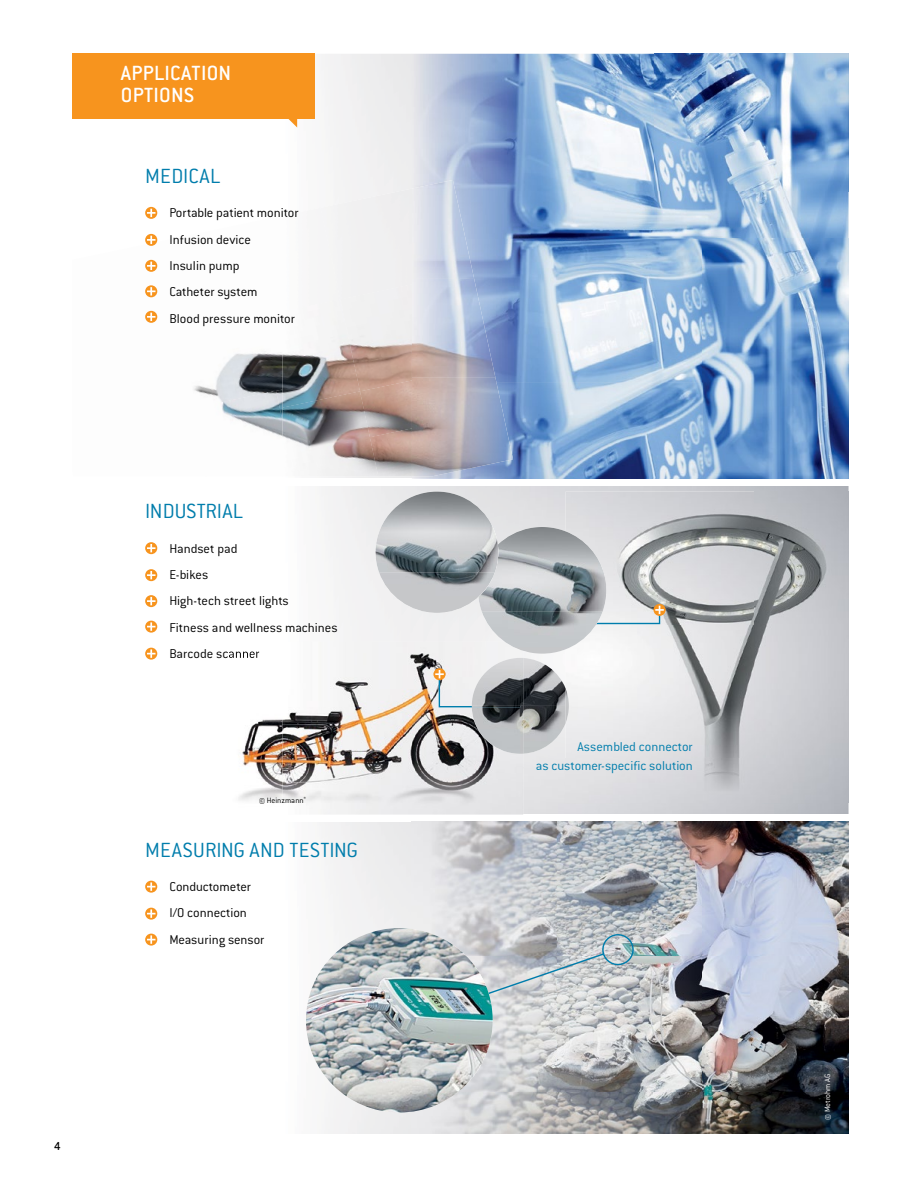
<style>
.page{position:relative;width:918px;height:1188px;background:#fff}
.page>*{position:absolute;margin:0;border:0;box-sizing:border-box;transform-origin:0 0}
.t1{font:300 22.5px "Conduit ITC Pro";letter-spacing:.01em;color:#007dac}
.t2{font:500 22.5px/22.5px "Conduit ITC Pro";letter-spacing:.01em;color:#fff}
.t3{font:300 14.1px/26.2px "Conduit ITC Pro";letter-spacing:-.005em;color:#000}
.t4{font:300 14.1px/18.3px "Conduit ITC Pro";letter-spacing:-.005em;color:#007dac;text-align:right}
.t5{font:500 12.75px "Conduit ITC Pro";color:#000}
.t6{font:300 8.55px "Conduit ITC Pro";color:#fff}
.t7{font:300 8.4px "Conduit ITC Pro";letter-spacing:.005em;color:#000}
</style>
<div class="page">
<img style="left:319px;top:822px;width:530px;height:312px">
<svg style="left:145px;top:542px;width:12px;height:12px"></svg>
<svg style="left:147px;top:544px;width:8px;height:8px"></svg>
<svg style="left:145px;top:569px;width:12px;height:12px"></svg>
<svg style="left:147px;top:571px;width:8px;height:8px"></svg>
<svg style="left:145px;top:595px;width:12px;height:12px"></svg>
<svg style="left:147px;top:597px;width:8px;height:8px"></svg>
<svg style="left:145px;top:881px;width:12px;height:12px"></svg>
<svg style="left:147px;top:882px;width:8px;height:9px"></svg>
<svg style="left:145px;top:908px;width:12px;height:12px"></svg>
<svg style="left:147px;top:909px;width:8px;height:9px"></svg>
<svg style="left:145px;top:934px;width:12px;height:12px"></svg>
<svg style="left:147px;top:935px;width:8px;height:9px"></svg>
<svg style="left:145px;top:621px;width:12px;height:12px"></svg>
<svg style="left:147px;top:622px;width:8px;height:9px"></svg>
<svg style="left:145px;top:648px;width:12px;height:12px"></svg>
<svg style="left:147px;top:649px;width:8px;height:9px"></svg>
<img style="left:412px;top:54px;width:437px;height:137px">
<img style="left:474px;top:191px;width:375px;height:48px">
<img style="left:474px;top:239px;width:229px;height:144px">
<img style="left:703px;top:239px;width:146px;height:240px">
<img style="left:461px;top:383px;width:242px;height:96px">
<img style="left:412px;top:476px;width:49px;height:3px">
<div style="left:72px;top:54px;width:243px;height:65px;background:#f7941e"></div>
<svg style="left:288px;top:119px;width:9px;height:9px"></svg>
<img style="left:566px;top:492px;width:283px;height:311px">
<img style="left:306px;top:928px;width:187px;height:185px">
<img style="left:399px;top:934px;width:235px;height:92px">
<svg style="left:653px;top:604px;width:13px;height:12px"></svg>
<svg style="left:603px;top:606px;width:61px;height:18px"></svg>
<img style="left:145px;top:242px;width:11px;height:81px">
<img style="left:193px;top:353px;width:90px;height:38px">
<img style="left:196px;top:391px;width:174px;height:85px">
<img style="left:276px;top:389px;width:7px;height:33px">
<div style="left:320px;top:189px;width:92px;height:110px;background:#f1f0f1"></div>
<img style="left:283px;top:299px;width:77px;height:109px">
<img style="left:340px;top:284px;width:72px;height:107px">
<img style="left:360px;top:380px;width:52px;height:57px">
<img style="left:370px;top:428px;width:42px;height:48px">
<img style="left:412px;top:377px;width:101px;height:99px">
<img style="left:412px;top:279px;width:83px;height:99px">
<img style="left:412px;top:180px;width:62px;height:99px">
<svg style="left:145px;top:207px;width:12px;height:12px"></svg>
<svg style="left:147px;top:209px;width:8px;height:8px"></svg>
<svg style="left:145px;top:234px;width:12px;height:12px"></svg>
<svg style="left:147px;top:236px;width:8px;height:8px"></svg>
<svg style="left:145px;top:260px;width:12px;height:12px"></svg>
<svg style="left:147px;top:262px;width:8px;height:8px"></svg>
<svg style="left:145px;top:285px;width:12px;height:12px"></svg>
<svg style="left:147px;top:287px;width:8px;height:9px"></svg>
<svg style="left:145px;top:311px;width:12px;height:12px"></svg>
<svg style="left:147px;top:313px;width:8px;height:8px"></svg>
<img style="left:238px;top:642px;width:285px;height:173px">
<img style="left:227px;top:649px;width:32px;height:9px">
<svg style="left:433px;top:668px;width:13px;height:12px"></svg>
<svg style="left:435px;top:670px;width:37px;height:37px"></svg>
<svg style="left:478px;top:527px;width:128px;height:127px;background:#9ea5a9"></svg>
<svg style="left:531px;top:527px;width:12px;height:1px"></svg>
<img style="left:482px;top:611px;width:121px;height:43px">
<img style="left:376px;top:492px;width:122px;height:81px">
<img style="left:379px;top:572px;width:116px;height:41px">
<img style="left:523px;top:658px;width:43px;height:96px">
<img style="left:566px;top:688px;width:3px;height:35px">
<img style="left:472px;top:658px;width:51px;height:48px">
<img style="left:472px;top:706px;width:48px;height:47px">
<h1 class="t2" style="left:121px;top:62px;width:112px">APPLICATION<br>OPTIONS</h1>
<h1 class="t1" style="left:145px;top:164px;width:77px">MEDICAL</h1>
<p class="t3" style="left:169px;top:200px;width:131px">Portable patient monitor<br>Infusion device<br>Insulin pump<br>Catheter system<br>Blood pressure monitor</p>
<h1 class="t1" style="left:145px;top:499px;width:100px">INDUSTRIAL</h1>
<p class="t3" style="left:169px;top:535px;width:170px">Handset pad<br>E-bikes<br>High-tech street lights<br>Fitness and wellness machines<br>Barcode scanner</p>
<p class="t7" style="left:259px;top:796px;width:48px">© Heinzmann<sup>®</sup></p>
<h1 class="t1" style="left:145px;top:837px;width:215px">MEASURING AND TESTING</h1>
<p class="t3" style="left:169px;top:874px;width:97px">Conductometer<br>I/O connection<br>Measuring sensor</p>
<p class="t5" style="left:54px;top:1139px;width:8px">4</p>
<p class="t4" style="left:536px;top:738px;width:158px">Assembled connector<br>as customer-specific solution</p>
<p class="t6" style="left:823px;top:1120px;width:47px;rotate:-90deg">© Metrohm AG</p>
</div>
